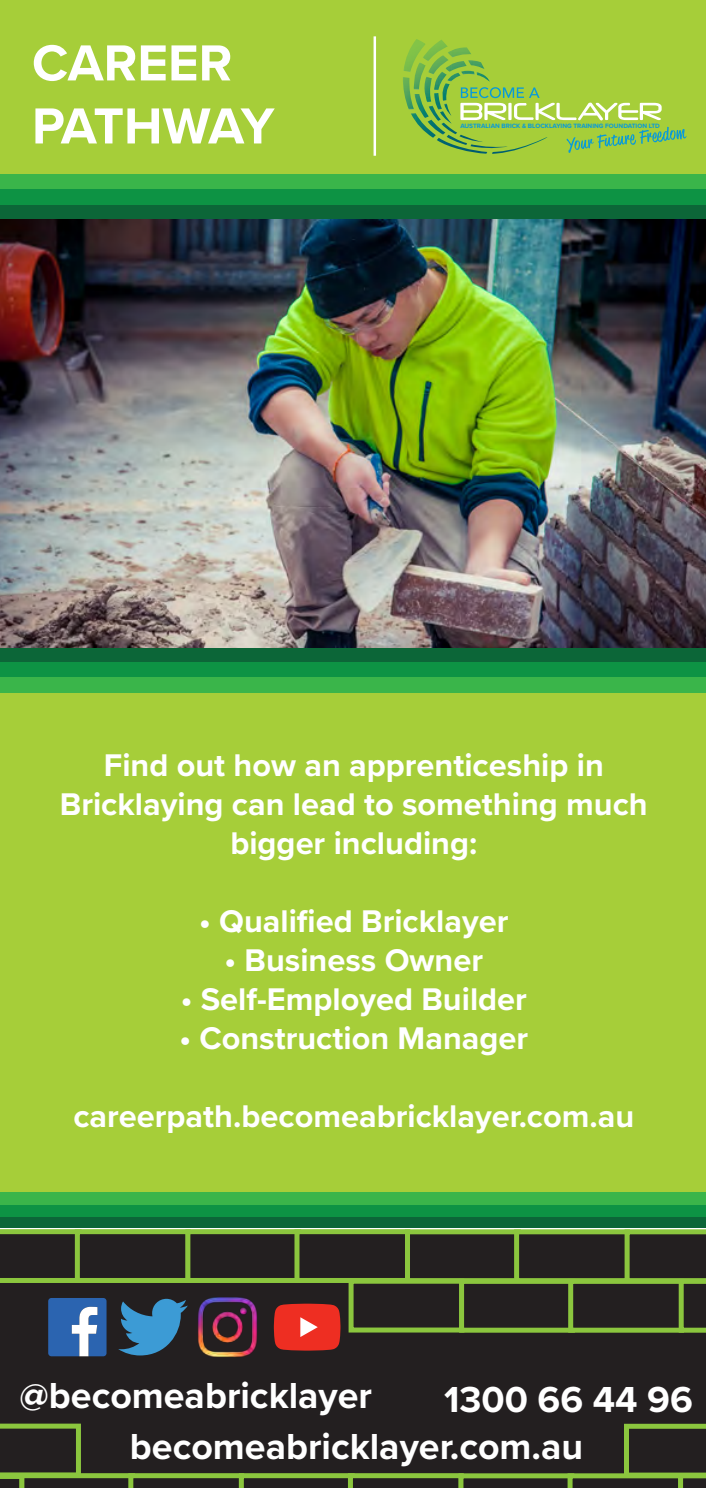
<style>
.page{position:relative;width:706px;height:1488px;background:#fff}
.page>*{position:absolute;margin:0;border:0;box-sizing:border-box;transform-origin:0 0}
.t1{font:700 52.5px/63px "Proxima Nova";color:#fff}
.t2{font:700 37.5px/46.8px "Proxima Nova";color:#fff}
.t3{font:700 32.5px/39px "Proxima Nova";color:#fff;text-align:center}
.t4{font:700 6.5px "Proxima Nova";color:#089ad9}
</style>
<div class="page">
<img style="left:0;top:218px;width:706px;height:429px">
<div style="left:0;top:12px;width:706px;height:206px;background:#0c6638"></div>
<div style="left:0;top:0;width:706px;height:204px;background:#0d9344"></div>
<div style="left:0;top:0;width:706px;height:189px;background:#3ab54a"></div>
<div style="left:0;top:0;width:706px;height:173px;background:#a6ce39"></div>
<div style="left:0;top:647px;width:706px;height:207px;background:#0c6638"></div>
<div style="left:0;top:661px;width:706px;height:207px;background:#0d9344"></div>
<div style="left:0;top:677px;width:706px;height:207px;background:#3ab54a"></div>
<div style="left:0;top:1041px;width:706px;height:187px;background:#0c6638"></div>
<div style="left:0;top:1027px;width:706px;height:189px;background:#0d9344"></div>
<div style="left:0;top:1011px;width:706px;height:193px;background:#3ab54a"></div>
<div style="left:0;top:692px;width:706px;height:499px;background:#a6ce39"></div>
<hr style="left:373px;top:36px;width:3px;height:120px;background:#fff">
<img style="left:442px;top:83px;width:8px;height:18px">
<svg style="left:447px;top:71px;width:27px;height:10px"></svg>
<img style="left:403px;top:77px;width:11px;height:32px">
<img style="left:411px;top:113px;width:25px;height:25px">
<img style="left:437px;top:138px;width:50px;height:16px">
<img style="left:492px;top:137px;width:55px;height:17px">
<img style="left:448px;top:61px;width:18px;height:11px">
<img style="left:434px;top:74px;width:13px;height:16px">
<img style="left:434px;top:93px;width:7px;height:13px">
<svg style="left:440px;top:104px;width:12px;height:19px"></svg>
<img style="left:428px;top:61px;width:20px;height:13px">
<img style="left:424px;top:77px;width:8px;height:25px">
<img style="left:429px;top:106px;width:12px;height:14px">
<img style="left:445px;top:123px;width:12px;height:11px">
<img style="left:467px;top:137px;width:16px;height:5px">
<img style="left:413px;top:72px;width:12px;height:18px">
<img style="left:476px;top:72px;width:14px;height:10px">
<img style="left:403px;top:39px;width:23px;height:33px">
<img style="left:468px;top:60px;width:16px;height:9px">
<img style="left:448px;top:47px;width:23px;height:10px">
<img style="left:423px;top:40px;width:25px;height:21px">
<img style="left:414px;top:94px;width:15px;height:24px">
<img style="left:427px;top:120px;width:18px;height:15px">
<img style="left:446px;top:135px;width:21px;height:10px">
<img style="left:470px;top:144px;width:38px;height:6px">
<svg style="left:460px;top:87px;width:201px;height:33px"></svg>
<svg style="left:566px;top:127px;width:120px;height:26px"></svg>
<div style="left:0;top:1282px;width:706px;height:141px;background:#231f20"></div>
<svg style="left:0;top:1229px;width:75px;height:53px;background:#353c25"></svg>
<div style="left:77px;top:1231px;width:111px;height:49px;background:#231f20"></div>
<div style="left:75px;top:1229px;width:116px;height:53px;border:5px solid #8bc63e"></div>
<div style="left:188px;top:1231px;width:111px;height:49px;background:#231f20"></div>
<div style="left:185px;top:1229px;width:116px;height:53px;border:5px solid #8bc63e"></div>
<div style="left:297px;top:1231px;width:111px;height:49px;background:#231f20"></div>
<div style="left:294px;top:1229px;width:116px;height:53px;border:5px solid #8bc63e"></div>
<div style="left:407px;top:1231px;width:111px;height:49px;background:#231f20"></div>
<div style="left:405px;top:1229px;width:116px;height:54px;border:5px solid #8bc63e"></div>
<div style="left:516px;top:1231px;width:111px;height:49px;background:#231f20"></div>
<div style="left:514px;top:1229px;width:116px;height:54px;border:5px solid #8bc63e"></div>
<div style="left:351px;top:1281px;width:111px;height:48px;background:#231f20"></div>
<div style="left:348px;top:1278px;width:116px;height:54px;border:5px solid #8bc63e"></div>
<div style="left:461px;top:1281px;width:111px;height:49px;background:#231f20"></div>
<div style="left:459px;top:1278px;width:116px;height:54px;border:5px solid #8bc63e"></div>
<div style="left:570px;top:1281px;width:111px;height:49px;background:#231f20"></div>
<div style="left:568px;top:1278px;width:116px;height:54px;border:5px solid #8bc63e"></div>
<svg style="left:624px;top:1229px;width:82px;height:103px"></svg>
<svg style="left:48px;top:1297px;width:58px;height:59px"></svg>
<svg style="left:118px;top:1298px;width:66px;height:57px;background:#326c90"></svg>
<img style="left:184px;top:1283px;width:87px;height:87px">
<svg style="left:274px;top:1303px;width:66px;height:47px;background:#e2382e"></svg>
<svg style="left:0;top:1423px;width:706px;height:65px;background:#2e3223"></svg>
<h1 class="t1" style="left:32px;top:30px;width:244px">CAREER<br>PATHWAY</h1>
<p class="t4" style="left:460px;top:120px;width:201px">AUSTRALIAN BRICK &amp; BLOCKLAYING TRAINING FOUNDATION LTD</p>
<p class="t3" style="left:60px;top:744px;width:589px">Find out how an apprenticeship in<br>Bricklaying can lead to something much bigger including:</p>
<p class="t3" style="left:199px;top:900px;width:311px">• Qualified Bricklayer</p>
<p class="t3" style="left:224px;top:939px;width:260px">• Business Owner</p>
<p class="t3" style="left:181px;top:978px;width:348px">• Self-Employed Builder</p>
<p class="t3" style="left:179px;top:1017px;width:350px">• Construction Manager</p>
<p class="t3" style="left:73px;top:1095px;width:562px">careerpath.becomeabricklayer.com.au</p>
<p class="t2" style="left:20px;top:1370px;width:354px">@becomeabricklayer</p>
<p class="t2" style="left:130px;top:1374px;width:564px;text-indent:314px">1300 66 44 96 becomeabricklayer.com.au</p>
</div>
